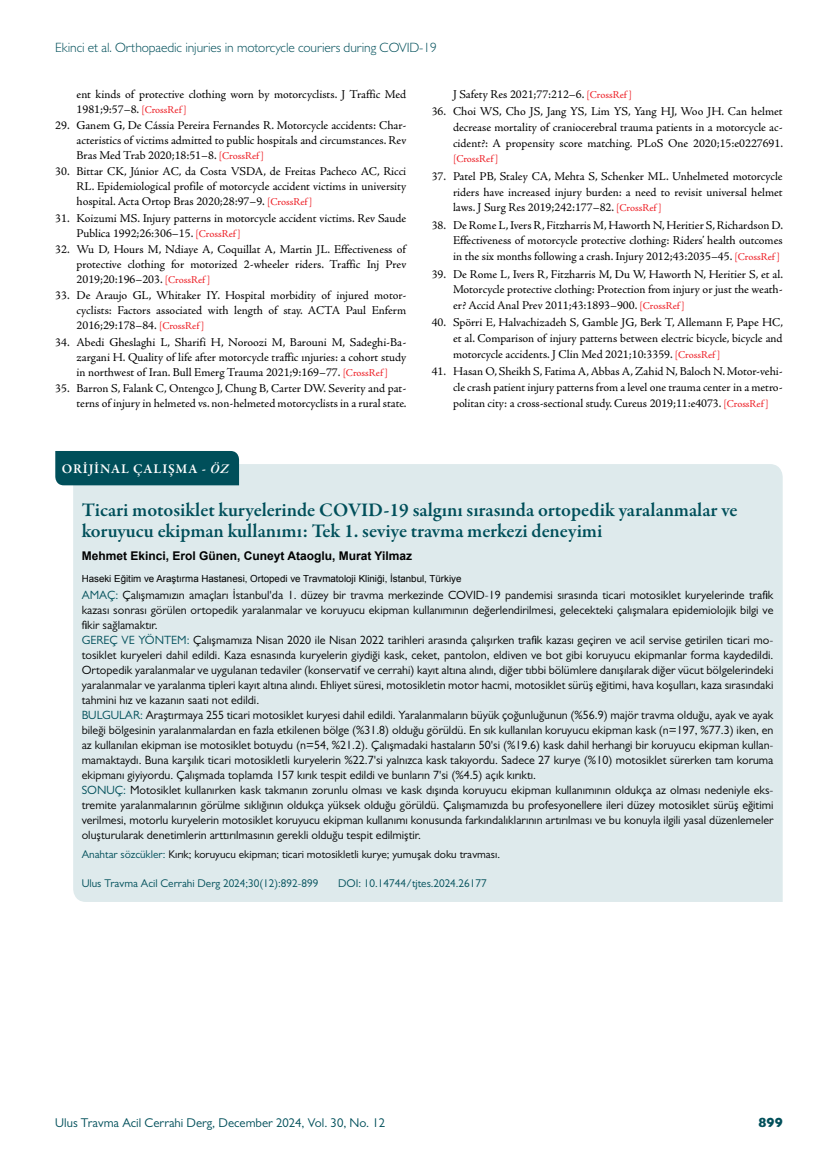
<style>
.page{position:relative;width:838px;height:1170px;background:#fff}
.page>*{position:absolute;margin:0;border:0;box-sizing:border-box;transform-origin:0 0}
.t1{font:600 19.5px/21px "Garamond Premr Pro";color:#004f5a}
.t2{font:300 13.5px "Gill Sans MT Pro";letter-spacing:-.005em;color:#004f5a}
.t3{font:600 13.5px "Garamond Premr Pro";letter-spacing:.06em;color:#fff}
.t4{font:800 13.5px "Gill Sans MT Pro";color:#004f5a}
.t5{font:12.75px "Gill Sans MT Pro";color:#004f5a}
.t6{font:12px/15px "Adobe Jenson Pro";letter-spacing:-.005em;color:#000;text-align:justify}
.t7{font:12px/15px "Gill Sans MT Pro";color:#000}
.t8{font:700 12px "Arial";color:#000}
.t9{font:11.25px "Gill Sans MT Pro";color:#000}
.t10{font:11.25px "Gill Sans MT Pro";color:#004f5a}
.t11{font:10.5px "Adobe Jenson Pro";letter-spacing:-.005em;color:#ed1d24}
.t12{font:9.75px "Arial";color:#000}
.s1{font-size:10.5px;color:#ed1d24}
.s2{font-style:italic}
.s3{color:#004f5a}
</style>
<div class="page">
<div style="left:73px;top:464px;width:709px;height:437px;background:#deeaec"></div>
<div style="left:55px;top:451px;width:184px;height:34px;background:#004f5a"></div>
<p class="t2" style="left:55px;top:39px;width:383px">Ekinci et al. Orthopaedic injuries in motorcycle couriers during COVID-19</p>
<p class="t6" style="left:77px;top:87px;width:331px">ent kinds of protective clothing worn by motorcyclists. J Traffic Med<br>1981;9:57–8. <span class="s1">[CrossRef ]</span></p>
<p class="t6" style="left:77px;top:118px;width:331px;text-indent:-21px">29. Ganem G, De Cássia Pereira Fernandes R. Motorcycle accidents: Char&shy;acteristics of victims admitted to public hospitals and circumstances. Rev Bras Med Trab 2020;18:51–8. <span class="s1">[CrossRef ]</span></p>
<p class="t6" style="left:77px;top:164px;width:331px;text-indent:-21px">30. Bittar CK, Júnior AC, da Costa VSDA, de Freitas Pacheco AC, Ricci RL. Epidemiological profile of motorcycle accident victims in university hospital. Acta Ortop Bras 2020;28:97–9. <span class="s1">[CrossRef ]</span></p>
<p class="t6" style="left:77px;top:211px;width:331px;text-indent:-21px">31. Koizumi MS. Injury patterns in motorcycle accident victims. Rev Saude<br>Publica 1992;26:306–15. <span class="s1">[CrossRef ]</span></p>
<p class="t6" style="left:77px;top:242px;width:331px;text-indent:-21px">32. Wu D, Hours M, Ndiaye A, Coquillat A, Martin JL. Effectiveness of protective clothing for motorized 2-wheeler riders. Traffic Inj Prev 2019;20:196–203. <span class="s1">[CrossRef ]</span></p>
<p class="t6" style="left:77px;top:288px;width:331px;text-indent:-21px">33. De Araujo GL, Whitaker IY. Hospital morbidity of injured motor&shy;cyclists: Factors associated with length of stay. ACTA Paul Enferm 2016;29:178–84. <span class="s1">[CrossRef ]</span></p>
<p class="t6" style="left:77px;top:335px;width:331px;text-indent:-21px">34. Abedi Gheslaghi L, Sharifi H, Noroozi M, Barouni M, Sadeghi-Ba&shy;zargani H. Quality of life after motorcycle traffic ınjuries: a cohort study in northwest of Iran. Bull Emerg Trauma 2021;9:169–77. <span class="s1">[CrossRef ]</span></p>
<p class="t6" style="left:55px;top:381px;width:353px;text-align:right">35. Barron S, Falank C, Ontengco J, Chung B, Carter DW. Severity and pat&shy;terns of injury in helmeted vs. non-helmeted motorcyclists in a rural state.</p>
<p class="t3" style="left:62px;top:460px;width:168px">ORİJİNAL ÇALIŞMA - <span class="s2">ÖZ</span></p>
<p class="t6" style="left:453px;top:87px;width:180px">J Safety Res 2021;77:212–6. <span class="s1">[CrossRef ]</span></p>
<p class="t6" style="left:453px;top:103px;width:331px;line-height:15.9px;text-indent:-21px">36. Choi WS, Cho JS, Jang YS, Lim YS, Yang HJ, Woo JH. Can helmet decrease mortality of craniocerebral trauma patients in a motorcycle ac&shy;cident?: A propensity score matching. PLoS One 2020;15:e0227691.</p>
<p class="t11" style="left:453px;top:153px;width:47px">[CrossRef ]</p>
<p class="t6" style="left:453px;top:168px;width:331px;line-height:15.9px;text-indent:-21px">37. Patel PB, Staley CA, Mehta S, Schenker ML. Unhelmeted motorcycle riders have increased injury burden: a need to revisit universal helmet laws. J Surg Res 2019;242:177–82. <span class="s1">[CrossRef ]</span></p>
<p class="t6" style="left:453px;top:217px;width:331px;line-height:15.9px;text-indent:-21px">38. De Rome L, Ivers R, Fitzharris M, Haworth N, Heritier S, Richardson D.<br>Effectiveness of motorcycle protective clothing: Riders’ health outcomes in the six months following a crash. Injury 2012;43:2035–45. <span class="s1">[CrossRef ]</span></p>
<p class="t6" style="left:453px;top:266px;width:331px;line-height:15.9px;text-indent:-21px">39. De Rome L, Ivers R, Fitzharris M, Du W, Haworth N, Heritier S, et al.<br>Motorcycle protective clothing: Protection from injury or just the weath&shy;er? Accid Anal Prev 2011;43:1893–900. <span class="s1">[CrossRef ]</span></p>
<p class="t6" style="left:453px;top:315px;width:331px;line-height:15.9px;text-indent:-21px">40. Spörri E, Halvachizadeh S, Gamble JG, Berk T, Allemann F, Pape HC, et al. Comparison of injury patterns between electric bicycle, bicycle and motorcycle accidents. J Clin Med 2021;10:3359. <span class="s1">[CrossRef ]</span></p>
<p class="t6" style="left:453px;top:364px;width:331px;line-height:15.9px;text-indent:-21px">41. Hasan O, Sheikh S, Fatima A, Abbas A, Zahid N, Baloch N. Motor-vehi&shy;cle crash patient injury patterns from a level one trauma center in a metro&shy;politan city: a cross-sectional study. Cureus 2019;11:e4073. <span class="s1">[CrossRef ]</span></p>
<h1 class="t1" style="left:82px;top:500px;width:657px">Ticari motosiklet kuryelerinde COVID-19 salgını sırasında ortopedik yaralanmalar ve koruyucu ekipman kullanımı: Tek 1. seviye travma merkezi deneyimi</h1>
<p class="t8" style="left:82px;top:548px;width:332px">Mehmet Ekinci, Erol Günen, Cuneyt Ataoglu, Murat Yilmaz</p>
<p class="t12" style="left:82px;top:572px;width:381px">Haseki Eğitim ve Araştırma Hastanesi, Ortopedi ve Travmatoloji Kliniği, İstanbul, Türkiye</p>
<p class="t7" style="left:82px;top:587px;width:693px"><span class="s3">AMAÇ:</span> Çalışmamızın amaçları İstanbul'da 1. düzey bir travma merkezinde COVID-19 pandemisi sırasında ticari motosiklet kuryelerinde trafik kazası sonrası görülen ortopedik yaralanmalar ve koruyucu ekipman kullanımının değerlendirilmesi, gelecekteki çalışmalara epidemiolojik bilgi ve fikir sağlamaktır.<br><span class="s3">GEREÇ VE YÖNTEM:</span> Çalışmamıza Nisan 2020 ile Nisan 2022 tarihleri arasında çalışırken trafik kazası geçiren ve acil servise getirilen ticari mo&shy;tosiklet kuryeleri dahil edildi. Kaza esnasında kuryelerin giydiği kask, ceket, pantolon, eldiven ve bot gibi koruyucu ekipmanlar forma kaydedildi.<br>Ortopedik yaralanmalar ve uygulanan tedaviler (konservatif ve cerrahi) kayıt altına alındı, diğer tıbbi bölümlere danışılarak diğer vücut bölgelerindeki yaralanmalar ve yaralanma tipleri kayıt altına alındı. Ehliyet süresi, motosikletin motor hacmi, motosiklet sürüş eğitimi, hava koşulları, kaza sırasındaki tahmini hız ve kazanın saati not edildi.<br><span class="s3">BULGULAR:</span> Araştırmaya 255 ticari motosiklet kuryesi dahil edildi. Yaralanmaların büyük çoğunluğunun (%56.9) majör travma olduğu, ayak ve ayak bileği bölgesinin yaralanmalardan en fazla etkilenen bölge (%31.8) olduğu görüldü. En sık kullanılan koruyucu ekipman kask (n=197, %77.3) iken, en az kullanılan ekipman ise motosiklet botuydu (n=54, %21.2). Çalışmadaki hastaların 50'si (%19.6) kask dahil herhangi bir koruyucu ekipman kullan&shy;mamaktaydı. Buna karşılık ticari motosikletli kuryelerin %22.7'si yalnızca kask takıyordu. Sadece 27 kurye (%10) motosiklet sürerken tam koruma ekipmanı giyiyordu. Çalışmada toplamda 157 kırık tespit edildi ve bunların 7'si (%4.5) açık kırıktı.<br><span class="s3">SONUÇ:</span> Motosiklet kullanırken kask takmanın zorunlu olması ve kask dışında koruyucu ekipman kullanımının oldukça az olması nedeniyle eks&shy;tremite yaralanmalarının görülme sıklığının oldukça yüksek olduğu görüldü. Çalışmamızda bu profesyonellere ileri düzey motosiklet sürüş eğitimi verilmesi, motorlu kuryelerin motosiklet koruyucu ekipman kullanımı konusunda farkındalıklarının artırılması ve bu konuyla ilgili yasal düzenlemeler oluşturularak denetimlerin arttırılmasının gerekli olduğu tespit edilmiştir.</p>
<p class="t9" style="left:82px;top:847px;width:420px"><span class="s3">Anahtar sözcükler:</span> Kırık; koruyucu ekipman; ticari motosikletli kurye; yumuşak doku travması.</p>
<p class="t10" style="left:82px;top:876px;width:238px">Ulus Travma Acil Cerrahi Derg 2024;30(12):892-899</p>
<p class="t10" style="left:338px;top:876px;width:150px">DOI: 10.14744/tjtes.2024.26177</p>
<p class="t5" style="left:55px;top:1115px;width:331px">Ulus Travma Acil Cerrahi Derg, December 2024, Vol. 30, No. 12</p>
<p class="t4" style="left:758px;top:1114px;width:26px">899</p>
</div>
